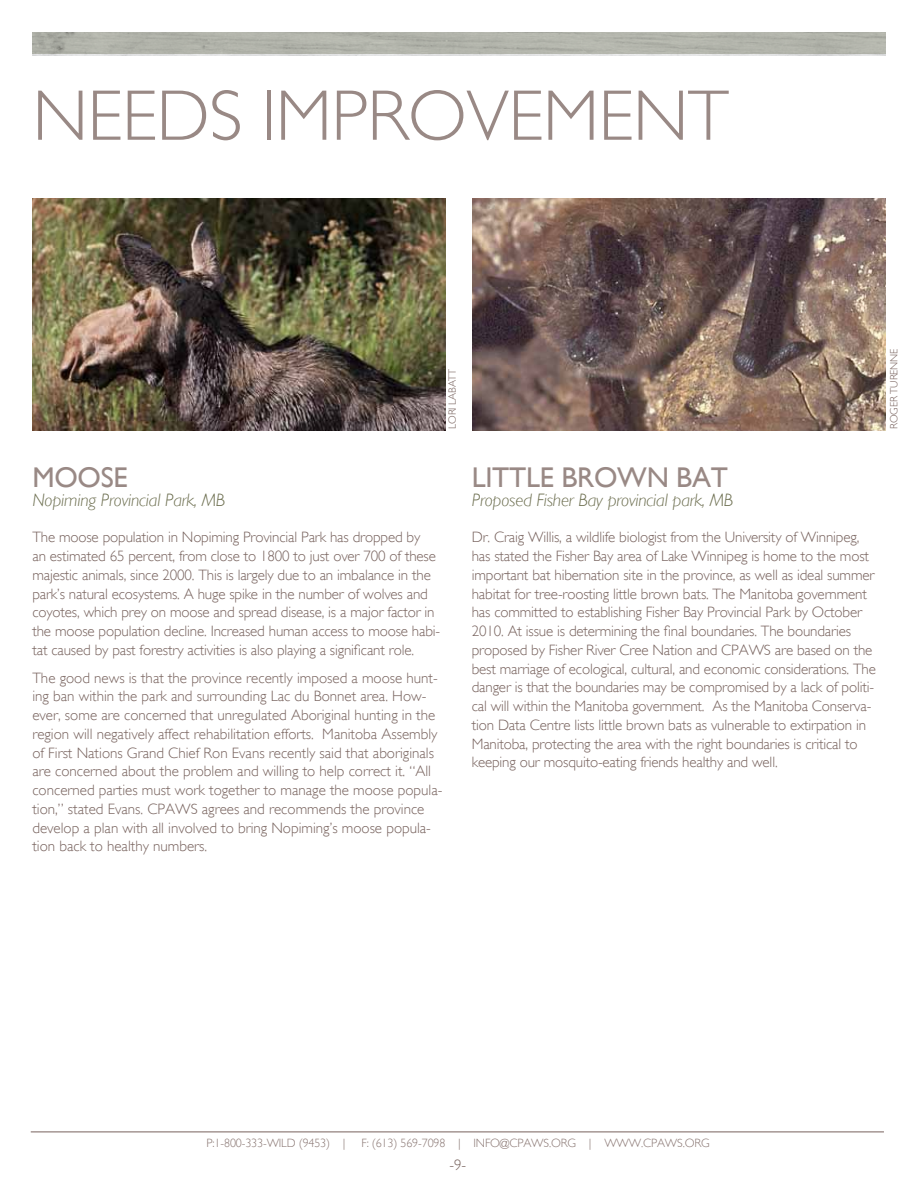
<style>
.page{position:relative;width:918px;height:1188px;background:#fff}
.page>*{position:absolute;margin:0;border:0;box-sizing:border-box;transform-origin:0 0}
.t1{font:300 72px "Gill Sans";color:#998985}
.t2{font:28.5px "Gill Sans";letter-spacing:-.01em;color:#998985}
.t3{font:italic 300 18px "Gill Sans";letter-spacing:-.01em;color:#6c6e4f}
.t4{font:300 15px/18.8px "Gill Sans";letter-spacing:-.01em;color:#77625d}
.t5{font:300 12px "Gill Sans";letter-spacing:-.01em;color:#887571}
.t6{font:300 10.5px "Gill Sans";letter-spacing:-.01em;color:#77625d}
</style>
<div class="page">
<hr style="left:31px;top:1131px;width:853px;height:1px;background:#77625d">
<img style="left:472px;top:199px;width:413px;height:232px">
<img style="left:32px;top:199px;width:414px;height:232px">
<h1 class="t1" style="left:33px;top:74px;width:42px">needs</h1>
<h1 class="t1" style="left:261px;top:74px;width:250px">im provemen</h1>
<h1 class="t1" style="left:688px;top:74px;width:43px">t</h1>
<p class="t6" style="left:446px;top:429px;width:62px;rotate:-90deg">lori labatt</p>
<h2 class="t2" style="left:32px;top:461px;width:97px">MOOSE</h2>
<p class="t3" style="left:32px;top:489px;width:195px">Nopiming Provincial Park, MB</p>
<p class="t4" style="left:32px;top:528px;width:409px">The moose population in Nopiming Provincial Park has dropped by<br>an estimated 65 percent, from close to 1800 to just over 700 of these majestic animals, since 2000. This is largely due to an imbalance in the park’s natural ecosystems. A huge spike in the number of wolves and coyotes, which prey on moose and spread disease, is a major factor in the moose population decline. Increased human access to moose habi&shy;tat caused by past forestry activities is also playing a significant role.</p>
<p class="t4" style="left:32px;top:668px;width:411px">The good news is that the province recently imposed a moose hunt&shy;ing ban within the park and surrounding Lac du Bonnet area. How&shy;ever, some are concerned that unregulated Aboriginal hunting in the region will negatively affect rehabilitation efforts. Manitoba Assembly of First Nations Grand Chief Ron Evans recently said that aboriginals are concerned about the problem and willing to help correct it. “All concerned parties must work together to manage the moose popula&shy;tion,” stated Evans. CPAWS agrees and recommends the province develop a plan with all involved to bring Nopiming’s moose popula&shy;tion back to healthy numbers.</p>
<p class="t6" style="left:888px;top:429px;width:81px;rotate:-90deg">roger turenne</p>
<h2 class="t2" style="left:472px;top:461px;width:258px">LITTLE BROWN BAT</h2>
<p class="t3" style="left:472px;top:489px;width:263px">Proposed Fisher Bay provincial park, MB</p>
<p class="t4" style="left:472px;top:528px;width:406px">Dr. Craig Willis, a wildlife biologist from the University of Winnipeg, has stated the Fisher Bay area of Lake Winnipeg is home to the most important bat hibernation site in the province, as well as ideal summer habitat for tree-roosting little brown bats. The Manitoba government has committed to establishing Fisher Bay Provincial Park by October 2010. At issue is determining the final boundaries. The boundaries proposed by Fisher River Cree Nation and CPAWS are based on the best marriage of ecological, cultural, and economic considerations. The danger is that the boundaries may be compromised by a lack of politi&shy;cal will within the Manitoba government. As the Manitoba Conserva&shy;tion Data Centre lists little brown bats as vulnerable to extirpation in Manitoba, protecting the area with the right boundaries is critical to keeping our mosquito-eating friends healthy and well.</p>
<p class="t5" style="left:207px;top:1136px;width:140px">P:1-800-333-WILD (9453) |</p>
<p class="t5" style="left:362px;top:1136px;width:172px">f: (613) 569-7098 | in fo@cpaws</p>
<p class="t5" style="left:549px;top:1136px;width:20px">.org</p>
<p class="t5" style="left:589px;top:1136px;width:29px">| www</p>
<p class="t5" style="left:641px;top:1136px;width:26px">.cpaws</p>
<p class="t5" style="left:683px;top:1136px;width:20px">.org</p>
<p class="t4" style="left:450px;top:1155px;width:18px">-9-</p>
</div>
